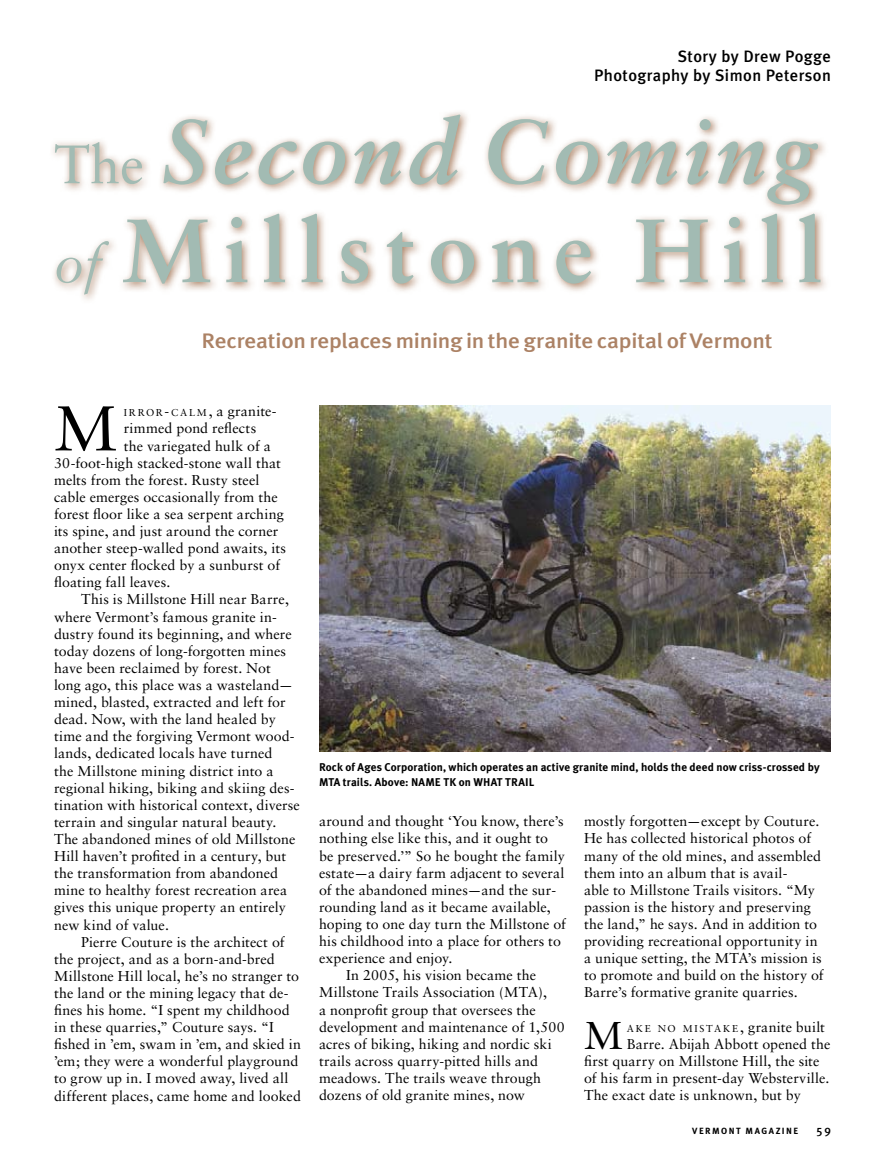
<style>
.page{position:relative;width:885px;height:1175px;background:#fff}
.page>*{position:absolute;margin:0;border:0;box-sizing:border-box;transform-origin:0 0}
.t1{font:700 90px/99px "Sabon";letter-spacing:.14em;color:#a2bbb3}
.t2{font:63.3px "Sabon";color:#000}
.t3{font:38.7px "Sabon";color:#000}
.t4{font:500 21px "Meta Plus";letter-spacing:-.01em;color:#ac8265;scale:1.11 1}
.t5{font:500 16.5px/19.8px "Meta Plus";letter-spacing:.025em;color:#000;text-align:right}
.t6{font:14.25px/17.1px "Sabon";letter-spacing:.005em;color:#000}
.t7{font:500 12px "Meta Plus";color:#000}
.t8{font:700 11.25px/15px "Meta Plus";letter-spacing:.01em;color:#000}
.t9{font:700 9px "Meta Plus";letter-spacing:.16em;color:#000}
.s1{font-weight:400;font-size:54px}
.s2{font-style:italic}
.s3{font-weight:400;font-style:italic;font-size:54px}
.s4{font-size:10.05px}
.s5{font-style:inherit}
</style>
<div class="page">
<img style="left:319px;top:405px;width:511px;height:347px">
<svg style="left:53px;top:112px;width:773px;height:188px"></svg>
<p class="t5" style="left:594px;top:46px;width:238px">Story by Drew Pogge<br>Photography by Simon Peterson</p>
<h1 class="t1" style="left:54px;top:102px;width:769px"><span class="s1">The</span> <span class="s2">Second Coming </span><span class="s3">of</span> Millstone Hill</h1>
<h3 class="t4" style="left:201px;top:329px;width:516px">Recreation replaces mining in the granite capital of Vermont</h3>
<h2 class="t2" style="left:54px;top:391px;width:65px">M</h2>
<p class="t6" style="left:124px;top:402px;width:154px"><span class="s4">IRROR</span><span class="s5">-</span><span class="s4">CALM</span>, a granite-</p>
<p class="t6" style="left:124px;top:420px;width:134px">rimmed pond reflects</p>
<p class="t6" style="left:124px;top:437px;width:149px">the variegated hulk of a</p>
<p class="t6" style="left:54px;top:454px;width:228px">30-foot-high stacked-stone wall that</p>
<p class="t6" style="left:54px;top:471px;width:207px">melts from the forest. Rusty steel</p>
<p class="t6" style="left:54px;top:488px;width:225px">cable emerges occasionally from the</p>
<p class="t6" style="left:54px;top:505px;width:231px">forest floor like a sea serpent arching</p>
<p class="t6" style="left:54px;top:522px;width:226px">its spine, and just around the corner</p>
<p class="t6" style="left:54px;top:539px;width:233px">another steep-walled pond awaits, its</p>
<p class="t6" style="left:54px;top:556px;width:227px">onyx center flocked by a sunburst of</p>
<p class="t6" style="left:54px;top:573px;width:118px">floating fall leaves.</p>
<p class="t6" style="left:81px;top:591px;width:209px">This is Millstone Hill near Barre,</p>
<p class="t6" style="left:54px;top:608px;width:224px">where Vermont’s famous granite in-</p>
<p class="t6" style="left:54px;top:625px;width:239px">dustry found its beginning, and where</p>
<p class="t6" style="left:54px;top:642px;width:233px">today dozens of long-forgotten mines</p>
<p class="t6" style="left:54px;top:659px;width:218px">have been reclaimed by forest. Not</p>
<p class="t6" style="left:54px;top:676px;width:240px">long ago, this place was a wasteland—</p>
<p class="t6" style="left:54px;top:693px;width:233px">mined, blasted, extracted and left for</p>
<p class="t6" style="left:54px;top:710px;width:223px">dead. Now, with the land healed by</p>
<p class="t6" style="left:54px;top:727px;width:242px">time and the forgiving Vermont wood-</p>
<p class="t6" style="left:54px;top:744px;width:220px">lands, dedicated locals have turned</p>
<p class="t6" style="left:54px;top:762px;width:221px">the Millstone mining district into a</p>
<p class="t6" style="left:54px;top:779px;width:242px">regional hiking, biking and skiing des-</p>
<p class="t6" style="left:54px;top:796px;width:247px">tination with historical context, diverse</p>
<p class="t6" style="left:54px;top:813px;width:224px">terrain and singular natural beauty.</p>
<p class="t6" style="left:54px;top:830px;width:243px">The abandoned mines of old Millstone</p>
<p class="t6" style="left:54px;top:847px;width:233px">Hill haven’t profited in a century, but</p>
<p class="t6" style="left:54px;top:864px;width:225px">the transformation from abandoned</p>
<p class="t6" style="left:54px;top:881px;width:235px">mine to healthy forest recreation area</p>
<p class="t6" style="left:54px;top:898px;width:233px">gives this unique property an entirely</p>
<p class="t6" style="left:54px;top:915px;width:116px">new kind of value.</p>
<p class="t6" style="left:81px;top:933px;width:205px">Pierre Couture is the architect of</p>
<p class="t6" style="left:54px;top:950px;width:222px">the project, and as a born-and-bred</p>
<p class="t6" style="left:54px;top:967px;width:246px">Millstone Hill local, he’s no stranger to</p>
<p class="t6" style="left:54px;top:984px;width:236px">the land or the mining legacy that de-</p>
<p class="t6" style="left:54px;top:1001px;width:237px">fines his home. “I spent my childhood</p>
<p class="t6" style="left:54px;top:1018px;width:221px">in these quarries,” Couture says. “I</p>
<p class="t6" style="left:54px;top:1035px;width:248px">fished in ’em, swam in ’em, and skied in</p>
<p class="t6" style="left:54px;top:1052px;width:246px">’em; they were a wonderful playground</p>
<p class="t6" style="left:54px;top:1069px;width:236px">to grow up in. I moved away, lived all</p>
<p class="t6" style="left:54px;top:1086px;width:248px">different places, came home and looked</p>
<p class="t8" style="left:319px;top:759px;width:502px">Rock of Ages Corporation, which operates an active granite mind, holds the deed now criss-crossed by<br>MTA trails. Above: NAMET</p>
<p class="t8" style="left:449px;top:774px;width:54px">K on WHATTR</p>
<p class="t8" style="left:518px;top:774px;width:17px">AIL</p>
<p class="t6" style="left:319px;top:812px;width:246px">around and thought ‘You know, there’s</p>
<p class="t6" style="left:319px;top:829px;width:230px">nothing else like this, and it ought to</p>
<p class="t6" style="left:319px;top:847px;width:247px">be preserved.’” So he bought the family</p>
<p class="t6" style="left:319px;top:864px;width:247px">estate—a dairy farm adjacent to several</p>
<p class="t6" style="left:319px;top:881px;width:239px">of the abandoned mines—and the sur-</p>
<p class="t6" style="left:319px;top:898px;width:233px">rounding land as it became available,</p>
<p class="t6" style="left:319px;top:915px;width:248px">hoping to one day turn the Millstone of</p>
<p class="t6" style="left:319px;top:932px;width:243px">his childhood into a place for others to</p>
<p class="t6" style="left:319px;top:949px;width:135px">experience and enjoy.</p>
<p class="t6" style="left:346px;top:966px;width:191px">In 2005, his vision became the</p>
<p class="t6" style="left:319px;top:983px;width:229px">Millstone Trails Association (MTA),</p>
<p class="t6" style="left:319px;top:1000px;width:218px">a nonprofit group that oversees the</p>
<p class="t6" style="left:319px;top:1018px;width:247px">development and maintenance of 1,500</p>
<p class="t6" style="left:319px;top:1035px;width:234px">acres of biking, hiking and nordic ski</p>
<p class="t6" style="left:319px;top:1052px;width:220px">trails across quarry-pitted hills and</p>
<p class="t6" style="left:319px;top:1069px;width:224px">meadows. The trails weave through</p>
<p class="t6" style="left:319px;top:1086px;width:207px">dozens of old granite mines, now</p>
<p class="t6" style="left:583px;top:812px;width:241px">mostly forgotten—except by Couture.<br>He has collected historical photos of many of the old mines, and assembled them into an album that is avail-<br>able to Millstone Trails visitors. “My passion is the history and preserving the land,” he says. And in addition to providing recreational opportunity in a unique setting, the MTA’s mission is to promote and build on the history of Barre’s formative granite quarries.</p>
<h3 class="t3" style="left:583px;top:1012px;width:40px">M</h3>
<p class="t6" style="left:626px;top:1018px;width:200px"><span class="s4">AKE NO MISTAKE</span>, granite built</p>
<p class="t6" style="left:626px;top:1035px;width:205px">Barre. Abijah Abbott opened the</p>
<p class="t6" style="left:583px;top:1052px;width:237px">first quarry on Millstone Hill, the site</p>
<p class="t6" style="left:583px;top:1069px;width:247px">of his farm in present-day Websterville.</p>
<p class="t6" style="left:583px;top:1086px;width:218px">The exact date is unknown, but by</p>
<p class="t9" style="left:692px;top:1125px;width:57px">VermontMa</p>
<p class="t9" style="left:761px;top:1125px;width:38px">gazine</p>
<p class="t7" style="left:816px;top:1123px;width:16px">59</p>
</div>
